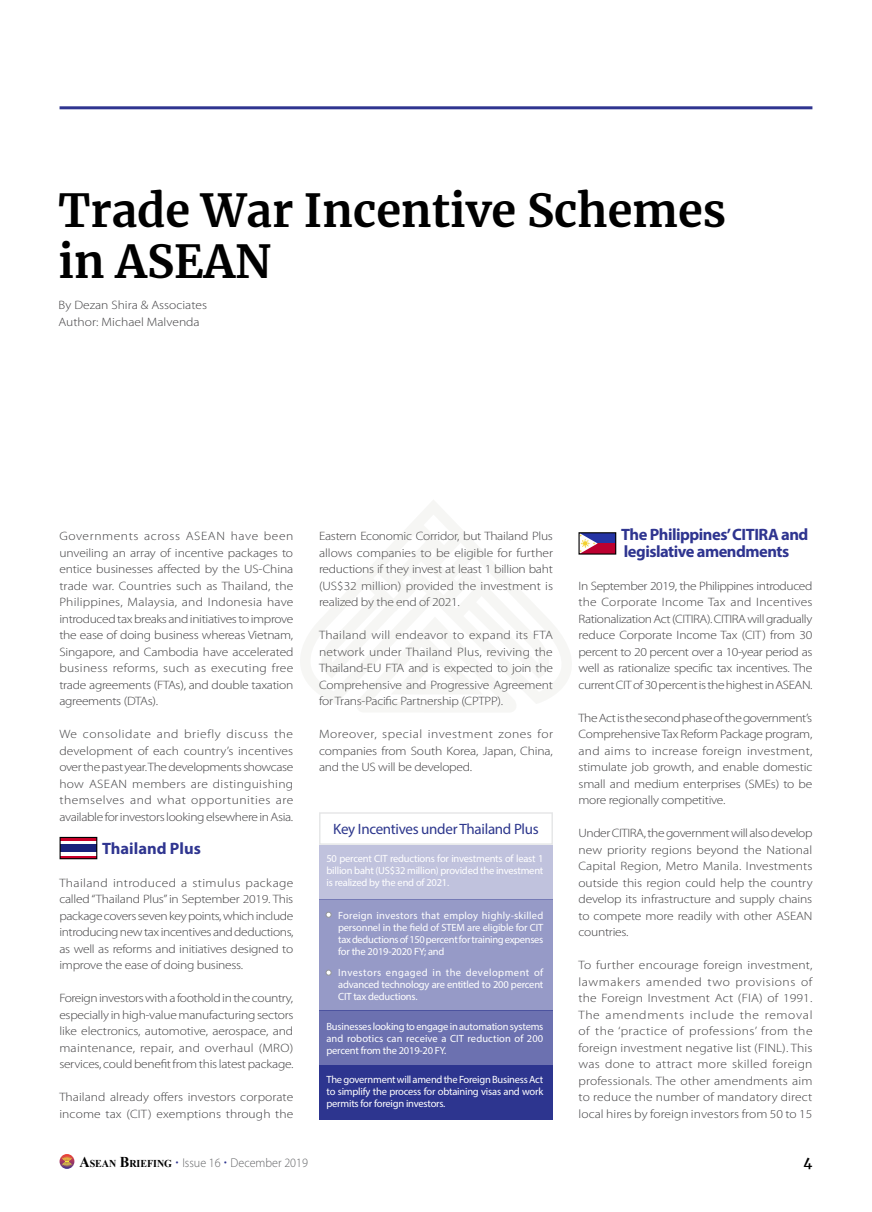
<style>
.page{position:relative;width:872px;height:1212px;background:#fff}
.page>*{position:absolute;margin:0;border:0;box-sizing:border-box;transform-origin:0 0}
.t1{font:700 45px/51px "Merriweather";color:#000}
.t2{font:700 16.5px/16.5px "Myriad Pro";letter-spacing:-.03em;color:#2f3590}
.t3{font:700 16.5px "Myriad Pro";color:#2f3590}
.t4{font:15px "Myriad Pro";letter-spacing:-.02em;color:#2d378d}
.t5{font:700 13.5px "Merriweather";color:#000}
.t6{font:300 12.75px "Myriad Pro";color:#636466;scale:.95 1}
.t7{font:300 12.15px/16.5px "Myriad Pro";letter-spacing:-.02em;color:#414042;text-align:justify;scale:1.11 1}
.t8{font:300 12.15px/16.5px "Myriad Pro";color:#414042;scale:1.11 1}
.t9{font:10.5px/12px "Myriad Pro";letter-spacing:-.02em;color:#fff;text-align:justify}
.s1{font-family:"Times New Roman";font-weight:700;font-size:15px;color:#000}
.s2{font-family:"Times New Roman";font-weight:700;font-size:10.5px;color:#000}
.s3{font-family:"Berling LT Std";font-weight:700;font-size:15px;color:#2f3590}
.s4{font-style:inherit}
</style>
<div class="page">
<svg style="left:60px;top:1154px;width:14px;height:15px"></svg>
<svg style="left:61px;top:1155px;width:12px;height:12px"></svg>
<hr style="left:60px;top:106px;width:752px;height:3px;background:#2f3590">
<div style="left:319px;top:812px;width:234px;height:33px;border:2px solid #e6e7e8"></div>
<div style="left:319px;top:845px;width:234px;height:54px;background:#c0c2dd"></div>
<div style="left:319px;top:1011px;width:234px;height:54px;background:#6c71b0"></div>
<div style="left:319px;top:1065px;width:234px;height:54px;background:#2d358f"></div>
<div style="left:319px;top:899px;width:234px;height:112px;background:#969ac7"></div>
<svg style="left:326px;top:912px;width:5px;height:5px"></svg>
<svg style="left:326px;top:970px;width:5px;height:5px"></svg>
<svg style="left:62px;top:839px;width:33px;height:18px"></svg>
<div style="left:60px;top:841px;width:37px;height:14px;background:#fff"></div>
<div style="left:60px;top:844px;width:37px;height:8px;background:#1a237b"></div>
<div style="left:60px;top:837px;width:37px;height:22px;border:1px solid #000"></div>
<div style="left:579px;top:533px;width:36px;height:10px;background:#2534a4"></div>
<div style="left:579px;top:543px;width:36px;height:11px;background:#bc0030"></div>
<svg style="left:580px;top:534px;width:17px;height:19px"></svg>
<div style="left:578px;top:532px;width:38px;height:23px;border:1px solid #000"></div>
<svg style="left:357px;top:704px;width:159px;height:8px"></svg>
<svg style="left:300px;top:500px;width:272px;height:204px"></svg>
<h1 class="t1" style="left:58px;top:184px;width:669px">Trade War Incentive Schemes in ASEAN</h1>
<p class="t8" style="left:58px;top:297px;width:135px">By Dezan Shira &amp; Associates<br>Author: Michael Malvenda</p>
<p class="t7" style="left:59px;top:528px;width:212px">Governments across ASEAN have been unveiling an array of incentive packages to entice businesses affected by the US-China trade war. Countries such as Thailand, the Philippines, Malaysia, and Indonesia have introduced tax breaks and initiatives to improve the ease of doing business whereas Vietnam, Singapore, and Cambodia have accelerated business reforms, such as executing free trade agreements (FTAs), and double taxation agreements (DTAs).</p>
<p class="t7" style="left:59px;top:726px;width:212px">We consolidate and briefly discuss the development of each country’s incentives over the past year. The developments showcase how ASEAN members are distinguishing themselves and what opportunities are available for investors looking elsewhere in Asia.</p>
<h2 class="t3" style="left:102px;top:837px;width:100px">Thailand Plus</h2>
<p class="t7" style="left:59px;top:874px;width:212px">Thailand introduced a stimulus package called “Thailand Plus” in September 2019. This package covers seven key points, which include introducing new tax incentives and deductions, as well as reforms and initiatives designed to improve the ease of doing business.</p>
<p class="t7" style="left:59px;top:990px;width:212px">Foreign investors with a foothold in the country, especially in high-value manufacturing sectors like electronics, automotive, aerospace, and maintenance, repair, and overhaul (MRO) services, could benefit from this latest package.</p>
<p class="t8" style="left:59px;top:1089px;width:212px">Thailand already offers investors corporate income tax (CIT) exemptions through the</p>
<p class="t7" style="left:319px;top:528px;width:212px">Eastern Economic Corridor, but Thailand Plus allows companies to be eligible for further reductions if they invest at least 1 billion baht (US$32 million) provided the investment is realized by the end of 2021.</p>
<p class="t7" style="left:319px;top:627px;width:212px">Thailand will endeavor to expand its FTA network under Thailand Plus, reviving the Thailand-EU FTA and is expected to join the Comprehensive and Progressive Agreement for Trans-Pacific Partnership (CPTPP).</p>
<p class="t7" style="left:319px;top:726px;width:212px">Moreover, special investment zones for companies from South Korea, Japan, China, and the US will be developed.</p>
<p class="t4" style="left:333px;top:819px;width:207px">Key Incentives under Thailand Plus</p>
<p class="t9" style="left:326px;top:853px;width:218px">50 percent CIT reductions for investments of least 1 billion baht (US$32 million) provided the investment is realized by the end of 2021.</p>
<p class="t9" style="left:338px;top:909px;width:207px">Foreign investors that employ highly-skilled personnel in the field of STEM are eligible for CIT tax deductions of 150 percent for training expenses for the 2019-2020 FY; and</p>
<p class="t9" style="left:338px;top:966px;width:207px">Investors engaged in the development of advanced technology are entitled to 200 percent CIT tax deductions.</p>
<p class="t9" style="left:326px;top:1020px;width:218px">Businesses looking to engage in automation systems and robotics can receive a CIT reduction of 200 percent from the 2019-20 FY.</p>
<p class="t9" style="left:326px;top:1073px;width:218px">The government will amend the Foreign Business Act to simplify the process for obtaining visas and work permits for foreign investors.</p>
<h2 class="t2" style="left:621px;top:526px;width:189px">The Philippines’ CITIRA and legislative amendments</h2>
<p class="t7" style="left:578px;top:577px;width:212px">In September 2019, the Philippines introduced the Corporate Income Tax and Incentives Rationalization Act (CITIRA). CITIRA will gradually reduce Corporate Income Tax (CIT) from 30 percent to 20 percent over a 10-year period as well as rationalize specific tax incentives. The current CIT of 30 percent is the highest in ASEAN.</p>
<p class="t7" style="left:578px;top:709px;width:212px">The Act is the second phase of the government’s Comprehensive Tax Reform Package program, and aims to increase foreign investment, stimulate job growth, and enable domestic small and medium enterprises (SMEs) to be more regionally competitive.</p>
<p class="t7" style="left:578px;top:825px;width:212px">Under CITIRA, the government will also develop new priority regions beyond the National Capital Region, Metro Manila. Investments outside this region could help the country develop its infrastructure and supply chains to compete more readily with other ASEAN countries.</p>
<p class="t7" style="left:578px;top:957px;width:212px">To further encourage foreign investment, lawmakers amended two provisions of the Foreign Investment Act (FIA) of 1991.<br>The amendments include the removal of the ‘practice of professions’ from the foreign investment negative list (FINL). This was done to attract more skilled foreign professionals. The other amendments aim to reduce the number of mandatory direct local hires by foreign investors from 50 to 15</p>
<p class="t6" style="left:79px;top:1155px;width:242px"><span class="s1">A</span><span class="s2">SEAN</span> <span class="s1">B</span><span class="s2">RIEFING</span> <span class="s3">·</span> Issue 16 <span class="s3">·</span> December <span class="s4">2019</span></p>
<p class="t5" style="left:803px;top:1153px;width:10px">4</p>
</div>
